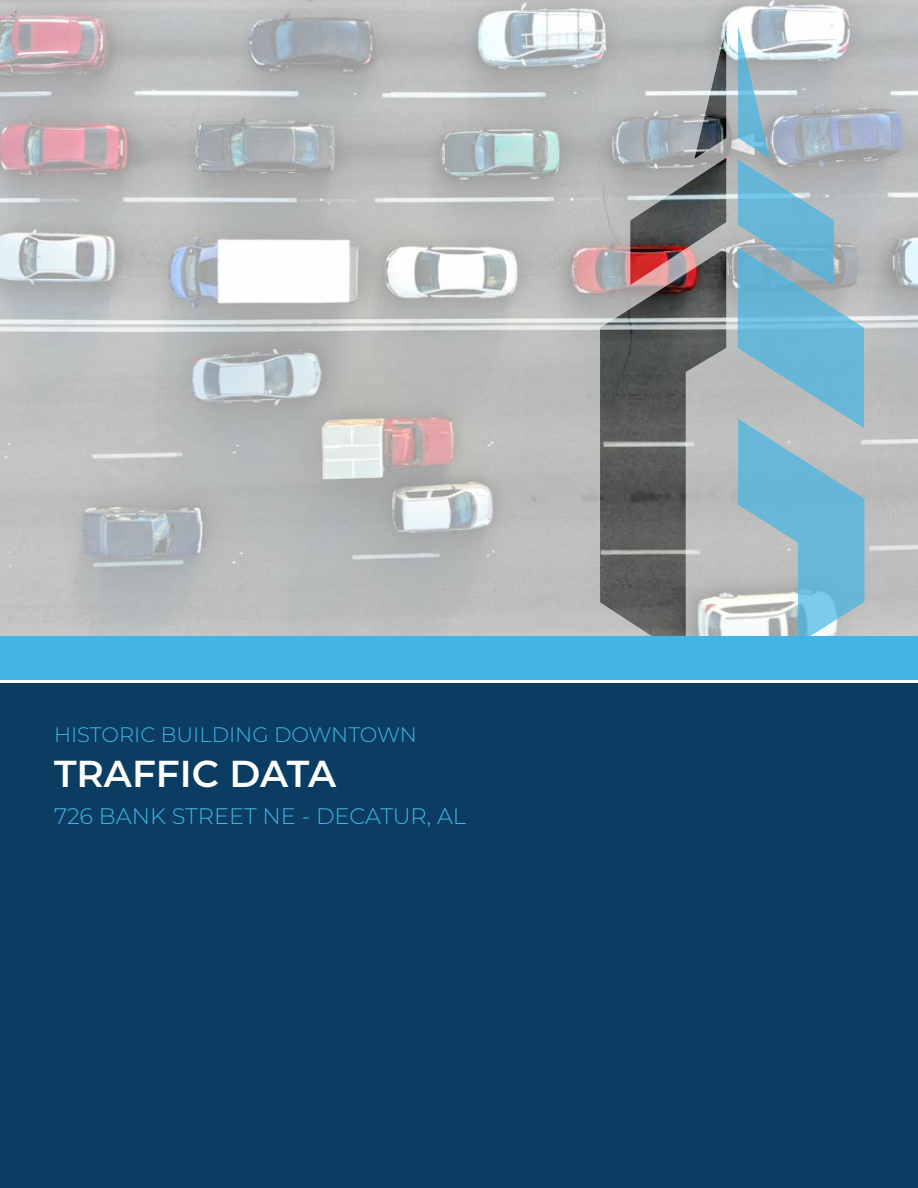
<style>
.page{position:relative;width:918px;height:1188px;background:#fff}
.page>*{position:absolute;margin:0;border:0;box-sizing:border-box;transform-origin:0 0}
.t1{font:600 37.5px "Montserrat";color:#fff}
.t2{font:300 22.5px "Montserrat";color:#43b5e4}
.t3{font:300 21px "Montserrat";color:#43b5e4}
</style>
<div class="page">
<img style="left:0;top:0;width:918px;height:637px">
<img style="left:600px;top:26px;width:126px;height:611px">
<svg style="left:738px;top:26px;width:126px;height:611px;background:#94bacb"></svg>
<div style="left:0;top:684px;width:918px;height:504px;background:#0b3c61"></div>
<div style="left:0;top:637px;width:918px;height:43px;background:#43b5e4"></div>
<p class="t3" style="left:54px;top:720px;width:364px">HISTORIC BUILDING DOWNTOWN</p>
<h1 class="t1" style="left:54px;top:747px;width:284px">TRAFFIC DATA</h1>
<p class="t2" style="left:54px;top:801px;width:414px">726 BANK STREET NE - DECATUR, AL</p>
</div>
